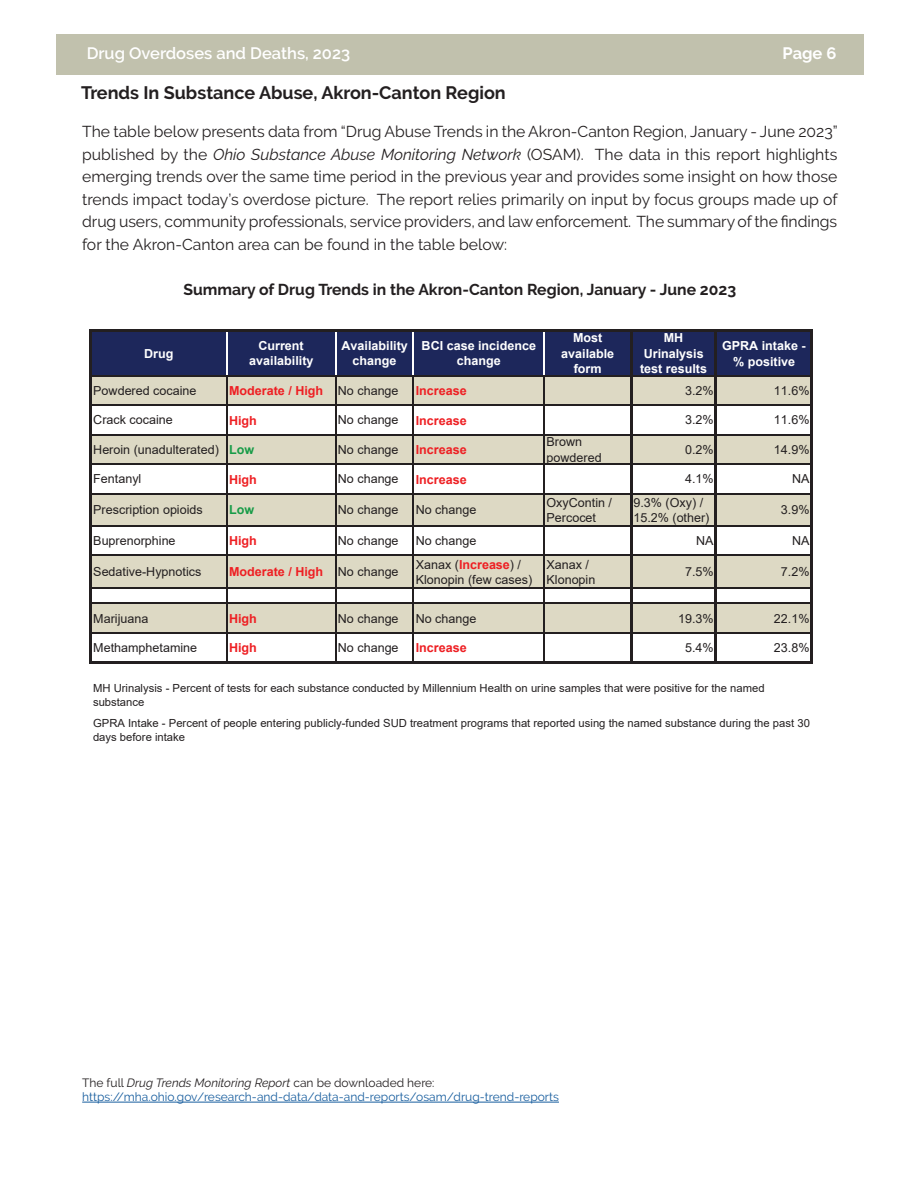
<style>
.page{position:relative;width:918px;height:1188px;background:#fff}
.page>*{position:absolute;margin:0;border:0;box-sizing:border-box;transform-origin:0 0}
.t1{font:700 18px "Raleway";color:#231f20}
.t2{font:600 16.5px "Raleway";color:#fff}
.t3{font:700 16.5px "Raleway";color:#fff}
.t4{font:15.75px/22.5px "Raleway";color:#231f20;text-align:justify}
.t5{font:700 15.75px "Raleway";color:#231f20}
.t6{font:12.45px/15.5px "Arial";color:#231f20}
.t7{font:700 12.45px/15.8px "Arial";color:#fff;text-align:center}
.t8{font:700 12.45px "Arial";color:#ee1f23}
.t9{font:700 12.45px "Arial";color:#169b47}
.t10{font:12px/14.4px "Raleway";color:#175d9e}
.t11{font:11.1px/14.1px "Arial";color:#231f20}
.s1{font-style:italic}
.s2{font-weight:400;color:#231f20}
.s3{font-weight:700;color:#169b47}
.s4{font-weight:700;color:#ee1f23}
.s5{color:#231f20}
.s6{font-style:italic;color:#231f20}
</style>
<div class="page">
<div style="left:56px;top:34px;width:808px;height:40px;background:#c1c1ad"></div>
<hr style="left:82px;top:1102px;width:477px;height:1px;background:#175d9e">
<div style="left:91px;top:331px;width:721px;height:45px;background:#1d275b"></div>
<div style="left:91px;top:376px;width:721px;height:29px;background:#ddd9c4"></div>
<div style="left:91px;top:435px;width:721px;height:29px;background:#ddd9c4"></div>
<div style="left:91px;top:494px;width:721px;height:32px;background:#ddd9c4"></div>
<div style="left:91px;top:555px;width:721px;height:33px;background:#ddd9c4"></div>
<div style="left:91px;top:603px;width:721px;height:30px;background:#ddd9c4"></div>
<hr style="left:226px;top:332px;width:1px;height:43px;background:#fff">
<hr style="left:335px;top:332px;width:1px;height:43px;background:#fff">
<hr style="left:413px;top:332px;width:1px;height:43px;background:#fff">
<hr style="left:544px;top:332px;width:1px;height:43px;background:#fff">
<hr style="left:92px;top:375px;width:538px;height:1px;background:#231f20">
<hr style="left:632px;top:375px;width:83px;height:1px;background:#231f20">
<hr style="left:92px;top:405px;width:538px;height:1px;background:#231f20">
<hr style="left:632px;top:405px;width:83px;height:1px;background:#231f20">
<hr style="left:92px;top:434px;width:538px;height:1px;background:#231f20">
<hr style="left:632px;top:434px;width:83px;height:1px;background:#231f20">
<hr style="left:92px;top:464px;width:538px;height:1px;background:#231f20">
<hr style="left:632px;top:464px;width:83px;height:1px;background:#231f20">
<hr style="left:92px;top:493px;width:538px;height:2px;background:#231f20">
<hr style="left:632px;top:493px;width:83px;height:2px;background:#231f20">
<hr style="left:92px;top:525px;width:538px;height:2px;background:#231f20">
<hr style="left:632px;top:525px;width:83px;height:2px;background:#231f20">
<hr style="left:92px;top:555px;width:538px;height:1px;background:#231f20">
<hr style="left:632px;top:555px;width:83px;height:1px;background:#231f20">
<hr style="left:92px;top:588px;width:538px;height:1px;background:#231f20">
<hr style="left:632px;top:588px;width:83px;height:1px;background:#231f20">
<hr style="left:92px;top:603px;width:538px;height:1px;background:#231f20">
<hr style="left:632px;top:603px;width:83px;height:1px;background:#231f20">
<hr style="left:92px;top:632px;width:538px;height:2px;background:#231f20">
<hr style="left:632px;top:632px;width:83px;height:2px;background:#231f20">
<hr style="left:90px;top:329px;width:2px;height:335px;background:#231f20">
<hr style="left:226px;top:376px;width:1px;height:285px;background:#231f20">
<hr style="left:335px;top:376px;width:1px;height:285px;background:#231f20">
<hr style="left:413px;top:376px;width:1px;height:285px;background:#231f20">
<hr style="left:544px;top:376px;width:1px;height:285px;background:#231f20">
<hr style="left:630px;top:332px;width:2px;height:332px;background:#231f20">
<hr style="left:715px;top:332px;width:2px;height:332px;background:#231f20">
<hr style="left:810px;top:332px;width:3px;height:332px;background:#231f20">
<hr style="left:92px;top:329px;width:721px;height:3px;background:#231f20">
<hr style="left:717px;top:375px;width:93px;height:1px;background:#231f20">
<hr style="left:717px;top:405px;width:93px;height:1px;background:#231f20">
<hr style="left:717px;top:434px;width:93px;height:1px;background:#231f20">
<hr style="left:717px;top:464px;width:93px;height:1px;background:#231f20">
<hr style="left:717px;top:493px;width:93px;height:2px;background:#231f20">
<hr style="left:717px;top:525px;width:93px;height:2px;background:#231f20">
<hr style="left:717px;top:555px;width:93px;height:1px;background:#231f20">
<hr style="left:717px;top:588px;width:93px;height:1px;background:#231f20">
<hr style="left:717px;top:603px;width:93px;height:1px;background:#231f20">
<hr style="left:717px;top:632px;width:93px;height:2px;background:#231f20">
<hr style="left:92px;top:661px;width:721px;height:3px;background:#231f20">
<p class="t2" style="left:87px;top:43px;width:265px">Drug Overdoses and Deaths, 2023</p>
<p class="t3" style="left:783px;top:43px;width:55px">Page 6</p>
<p class="t1" style="left:81px;top:83px;width:426px">Trends In Substance Abuse, Akron-Canton Region</p>
<p class="t4" style="left:82px;top:120px;width:757px">The table below presents data from “Drug Abuse Trends in the Akron-Canton Region, January - June 2023” published by the <span class="s1">Ohio Substance Abuse Monitoring Network</span> (OSAM). The data in this report highlights emerging trends over the same time period in the previous year and provides some insight on how those trends impact today’s overdose picture. The report relies primarily on input by focus groups made up of drug users, community professionals, service providers, and law enforcement. The summary of the findings for the Akron-Canton area can be found in the table below:</p>
<p class="t5" style="left:183px;top:280px;width:554px">Summary of Drug Trends in the Akron-Canton Region, January - June 2023</p>
<p class="t7" style="left:144px;top:346px;width:31px">Drug</p>
<p class="t7" style="left:249px;top:338px;width:66px">Current availability</p>
<p class="t7" style="left:342px;top:338px;width:68px">Availability change</p>
<p class="t7" style="left:422px;top:338px;width:116px">BCI case incidence change</p>
<p class="t7" style="left:561px;top:330px;width:55px">Most available form</p>
<p class="t7" style="left:640px;top:330px;width:68px">MH<br>Urinalysis test results</p>
<p class="t7" style="left:722px;top:338px;width:85px">GPRA intake - % positive</p>
<p class="t6" style="left:93px;top:383px;width:105px">Powdered cocaine</p>
<p class="t8" style="left:229px;top:382px;width:171px">Moderate / High <span class="s2">No change</span></p>
<p class="t8" style="left:416px;top:382px;width:52px">Increase</p>
<p class="t6" style="left:685px;top:383px;width:30px">3.2%</p>
<p class="t6" style="left:774px;top:383px;width:37px">11.6%</p>
<p class="t6" style="left:93px;top:412px;width:81px">Crack cocaine</p>
<p class="t8" style="left:229px;top:412px;width:29px">High</p>
<p class="t6" style="left:338px;top:412px;width:62px">No change</p>
<p class="t8" style="left:416px;top:412px;width:52px">Increase</p>
<p class="t6" style="left:685px;top:412px;width:30px">3.2%</p>
<p class="t6" style="left:774px;top:412px;width:37px">11.6%</p>
<p class="t6" style="left:93px;top:442px;width:162px">Heroin (unadulterated) <span class="s3">Low</span></p>
<p class="t6" style="left:338px;top:442px;width:62px">No change</p>
<p class="t8" style="left:416px;top:441px;width:52px">Increase</p>
<p class="t6" style="left:547px;top:434px;width:57px">Brown powdered</p>
<p class="t6" style="left:685px;top:442px;width:30px">0.2%</p>
<p class="t6" style="left:774px;top:442px;width:37px">14.9%</p>
<p class="t6" style="left:93px;top:471px;width:50px">Fentanyl</p>
<p class="t8" style="left:229px;top:471px;width:29px">High</p>
<p class="t6" style="left:338px;top:471px;width:62px">No change</p>
<p class="t8" style="left:416px;top:471px;width:52px">Increase</p>
<p class="t6" style="left:685px;top:471px;width:30px">4.1%</p>
<p class="t6" style="left:792px;top:471px;width:19px">NA</p>
<p class="t6" style="left:93px;top:502px;width:111px">Prescription opioids</p>
<p class="t9" style="left:229px;top:501px;width:27px">Low</p>
<p class="t6" style="left:338px;top:502px;width:62px">No change</p>
<p class="t6" style="left:416px;top:502px;width:62px">No change</p>
<p class="t6" style="left:547px;top:494px;width:67px">OxyContin /<br>Percocet</p>
<p class="t6" style="left:633px;top:494px;width:78px">9.3% (Oxy) /<br>15.2% (other)</p>
<p class="t6" style="left:781px;top:502px;width:30px">3.9%</p>
<p class="t6" style="left:93px;top:533px;width:84px">Buprenorphine</p>
<p class="t8" style="left:229px;top:532px;width:29px">High</p>
<p class="t6" style="left:338px;top:533px;width:62px">No change</p>
<p class="t6" style="left:416px;top:533px;width:62px">No change</p>
<p class="t6" style="left:696px;top:533px;width:19px">NA</p>
<p class="t6" style="left:792px;top:533px;width:19px">NA</p>
<p class="t6" style="left:93px;top:564px;width:110px">Sedative-Hypnotics</p>
<p class="t8" style="left:229px;top:563px;width:171px">Moderate / High <span class="s2">No change</span></p>
<p class="t6" style="left:416px;top:557px;width:118px">Xanax (<span class="s4">Increase</span>) /<br>Klonopin (few cases)</p>
<p class="t6" style="left:547px;top:556px;width:50px">Xanax /<br>Klonopin</p>
<p class="t6" style="left:685px;top:564px;width:30px">7.5%</p>
<p class="t6" style="left:781px;top:564px;width:30px">7.2%</p>
<p class="t6" style="left:93px;top:610px;width:57px">Marijuana</p>
<p class="t8" style="left:229px;top:610px;width:29px">High</p>
<p class="t6" style="left:338px;top:610px;width:62px">No change</p>
<p class="t6" style="left:416px;top:610px;width:62px">No change</p>
<p class="t6" style="left:678px;top:610px;width:37px">19.3%</p>
<p class="t6" style="left:774px;top:610px;width:37px">22.1%</p>
<p class="t6" style="left:93px;top:640px;width:105px">Methamphetamine</p>
<p class="t8" style="left:229px;top:639px;width:29px">High</p>
<p class="t6" style="left:338px;top:640px;width:62px">No change</p>
<p class="t8" style="left:416px;top:639px;width:52px">Increase</p>
<p class="t6" style="left:685px;top:640px;width:30px">5.4%</p>
<p class="t6" style="left:774px;top:640px;width:37px">23.8%</p>
<p class="t11" style="left:93px;top:681px;width:673px">MH Urinalysis - Percent of tests for each substance conducted by Millennium Health on urine samples that were positive for the named substance</p>
<p class="t11" style="left:93px;top:716px;width:718px">GPRA Intake - Percent of people entering publicly-funded SUD treatment programs that reported using the named substance during the past 30 days before intake</p>
<p class="t10" style="left:82px;top:1075px;width:478px"><span class="s5">The full</span> <span class="s6">Drug Trends Monitoring Report</span> <span class="s5">can be downloaded here: </span>https://mha.ohio.gov/research-and-data/data-and-reports/osam/drug-trend-reports</p>
</div>
